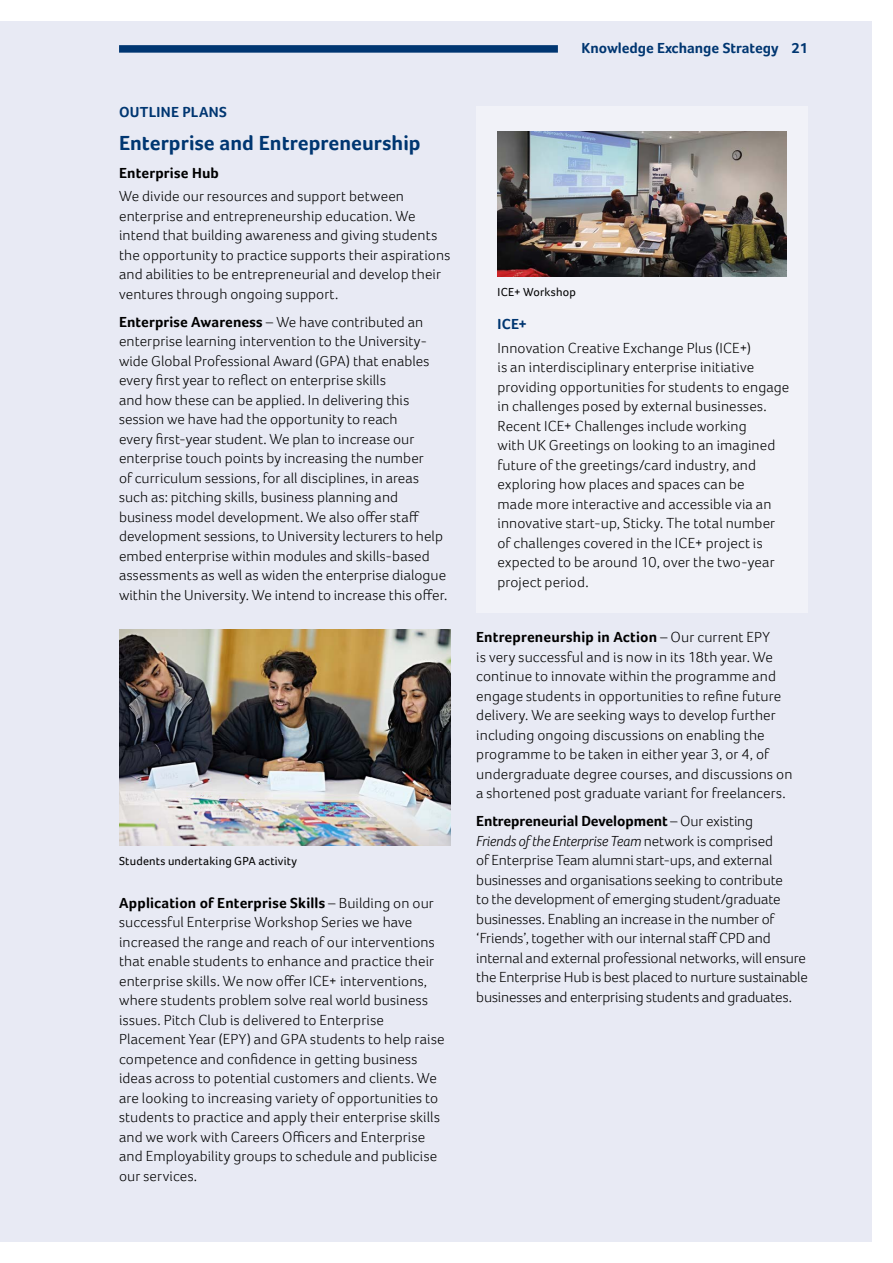
<style>
.page{position:relative;width:893px;height:1263px;background:#fff}
.page>*{position:absolute;margin:0;border:0;box-sizing:border-box;transform-origin:0 0}
.Sub_Heading{font:700 21px "Foco";letter-spacing:.005em;color:#003671}
.Body_copy_with_2_spa{font:300 15px/19.5px "Foco";letter-spacing:.005em;color:#000}
.Body_copy_with_6_spa{font:300 15px/19.5px "Foco";letter-spacing:.01em;color:#000}
.Body_copy_indented_6{font:300 15px/19.5px "Foco";letter-spacing:.01em;color:#000}
.Body_bold_2_spacing{font:700 15px "Foco";color:#003671}
.Body_bold_2_spacing-2{font:700 15px "Foco";letter-spacing:.015em;color:#000}
.Body_bold_2_spacing-3{font:700 15px "Foco";letter-spacing:.02em;color:#003671}
.Body_copy_with_6_spa-2{font:12px "Foco";letter-spacing:.015em;color:#000}
.Body_copy_with_2_spa-2{font:12px "Foco";letter-spacing:.02em;color:#000}
.s1{font-weight:700}
.s2{font-style:italic}
</style>
<div class="page">
<div style="left:0;top:21px;width:872px;height:1221px;background:#e8eaf4"></div>
<div style="left:119px;top:45px;width:439px;height:8px;background:#003671"></div>
<div style="left:476px;top:106px;width:332px;height:506px;background:#f1f2f8"></div>
<img style="left:497px;top:132px;width:289px;height:145px">
<img style="left:119px;top:630px;width:332px;height:216px">
<p class="Body_bold_2_spacing" style="left:581px;top:39px;width:228px">Knowledge Exchange Strategy 21</p>
<p class="Body_bold_2_spacing-3" style="left:119px;top:103px;width:109px">OUTLINE PLANS</p>
<p class="Sub_Heading" style="left:119px;top:130px;width:303px">Enterprise and Entrepreneurship</p>
<p class="Body_bold_2_spacing-2" style="left:119px;top:164px;width:101px">Enterprise Hub</p>
<p class="Body_copy_with_2_spa" style="left:119px;top:186px;width:333px">We divide our resources and support between enterprise and entrepreneurship education. We intend that building awareness and giving students the opportunity to practice supports their aspirations and abilities to be entrepreneurial and develop their ventures through ongoing support.</p>
<p class="Body_copy_with_2_spa" style="left:119px;top:312px;width:330px"><span class="s1">Enterprise Awareness</span> – We have contributed an enterprise learning intervention to the University&shy;wide Global Professional Award (GPA) that enables every first year to reflect on enterprise skills<br>and how these can be applied. In delivering this session we have had the opportunity to reach<br>every first-year student. We plan to increase our enterprise touch points by increasing the number<br>of curriculum sessions, for all disciplines, in areas such as: pitching skills, business planning and business model development. We also offer staff development sessions, to University lecturers to help embed enterprise within modules and skills-based assessments as well as widen the enterprise dialogue within the University. We intend to increase this offer.</p>
<p class="Body_bold_2_spacing" style="left:497px;top:315px;width:31px">ICE+</p>
<p class="Body_copy_with_2_spa-2" style="left:497px;top:285px;width:80px">ICE+ Workshop</p>
<p class="Body_copy_indented_6" style="left:497px;top:338px;width:293px">Innovation Creative Exchange Plus (ICE+)<br>is an interdisciplinary enterprise initiative providing opportunities for students to engage in challenges posed by external businesses.<br>Recent ICE+ Challenges include working<br>with UK Greetings on looking to an imagined future of the greetings/card industry, and exploring how places and spaces can be<br>made more interactive and accessible via an innovative start-up, Sticky. The total number of challenges covered in the ICE+ project is expected to be around 10, over the two-year project period.</p>
<p class="Body_copy_with_6_spa-2" style="left:119px;top:854px;width:180px">Students undertaking GPA activity</p>
<p class="Body_copy_with_6_spa" style="left:119px;top:893px;width:327px"><span class="s1">Application of Enterprise Skills</span> – Building on our successful Enterprise Workshop Series we have increased the range and reach of our interventions that enable students to enhance and practice their enterprise skills. We now offer ICE+ interventions, where students problem solve real world business issues. Pitch Club is delivered to Enterprise Placement Year (EPY) and GPA students to help raise competence and confidence in getting business ideas across to potential customers and clients. We are looking to increasing variety of opportunities to students to practice and apply their enterprise skills and we work with Careers Officers and Enterprise and Employability groups to schedule and publicise our services.</p>
<p class="Body_copy_with_2_spa" style="left:476px;top:627px;width:318px"><span class="s1">Entrepreneurship in Action</span> – Our current EPY<br>is very successful and is now in its 18th year. We continue to innovate within the programme and engage students in opportunities to refine future delivery. We are seeking ways to develop further including ongoing discussions on enabling the programme to be taken in either year 3, or 4, of undergraduate degree courses, and discussions on a shortened post graduate variant for freelancers.</p>
<p class="Body_copy_with_2_spa" style="left:476px;top:811px;width:333px"><span class="s1">Entrepreneurial Development</span> – Our existing<br><span class="s2">Friends of the Enterprise Team</span> network is comprised<br>of Enterprise Team alumni start-ups, and external businesses and organisations seeking to contribute<br>to the development of emerging student/graduate businesses. Enabling an increase in the number of ‘Friends’, together with our internal staff CPD and internal and external professional networks, will ensure the Enterprise Hub is best placed to nurture sustainable businesses and enterprising students and graduates.</p>
</div>
